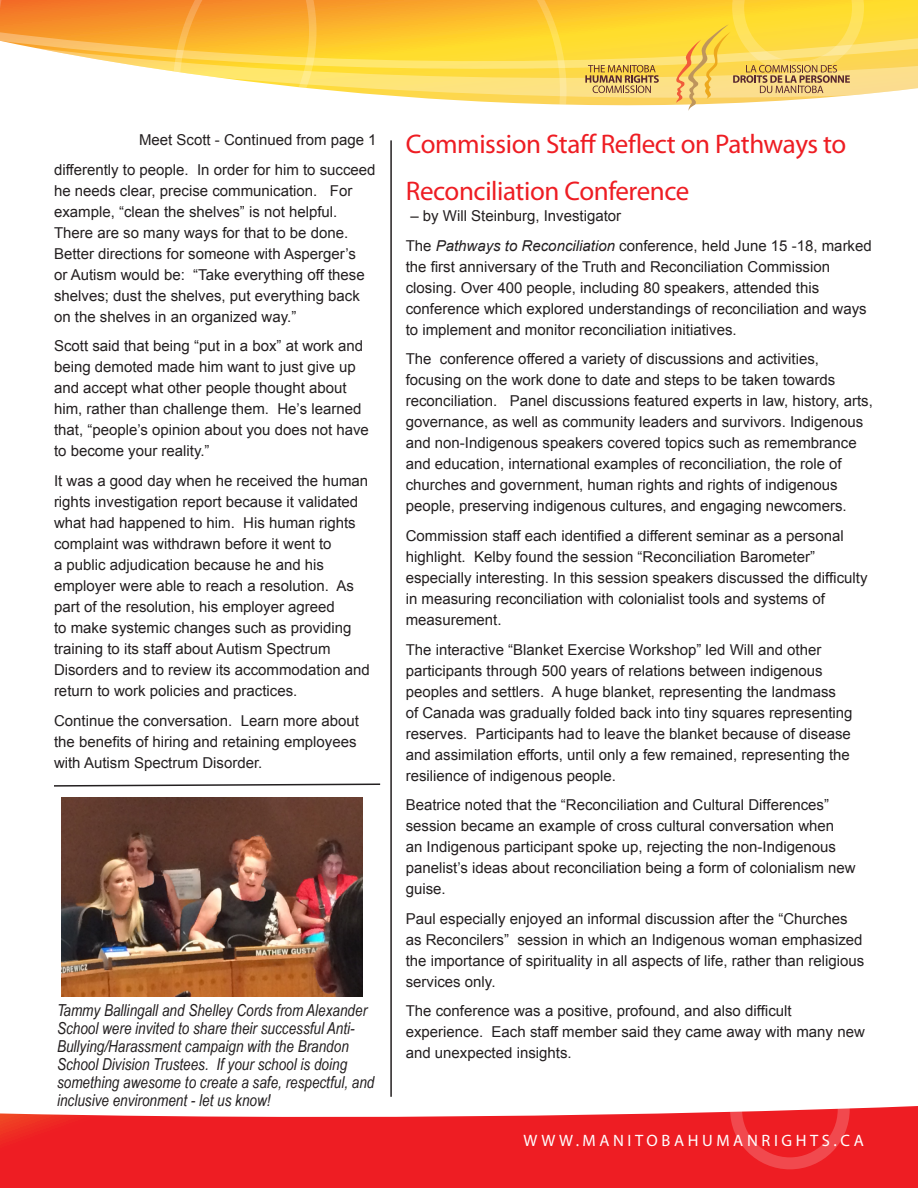
<style>
.page{position:relative;width:918px;height:1188px;background:#fff}
.page>*{position:absolute;margin:0;border:0;box-sizing:border-box;transform-origin:0 0}
.t1{font:27px/46.5px "Myriad Pro";letter-spacing:-.015em;color:#ee1d23}
.text_body{font:italic 16.5px/18px "Arial Narrow";color:#231f20}
.t2{font:16.5px "Myriad Pro";letter-spacing:.22em;color:#fff}
.text_body-2{font:15px/21px "Arial";color:#231f20}
.s1{font-style:italic}
</style>
<div class="page">
<svg style="left:0;top:1106px;width:918px;height:82px;background:#ef3439"></svg>
<div style="left:730px;top:1050px;width:120px;height:119px;border:12px solid #fff;border-radius:50%"></div>
<svg style="left:567px;top:0;width:351px;height:106px;background:#fdda56"></svg>
<svg style="left:0;top:0;width:173px;height:72px"></svg>
<svg style="left:173px;top:0;width:394px;height:105px;background:#fdcf59"></svg>
<svg style="left:585px;top:65px;width:74px;height:28px;background:#cba759"></svg>
<svg style="left:676px;top:0;width:188px;height:111px;background:#f5d463"></svg>
<hr style="left:390px;top:140px;width:2px;height:957px;background:#231f20">
<img style="left:61px;top:798px;width:302px;height:199px">
<svg style="left:54px;top:783px;width:327px;height:4px"></svg>
<p class="text_body-2" style="left:139px;top:130px;width:239px">Meet Scott - Continued from page 1</p>
<p class="text_body-2" style="left:54px;top:159px;width:323px">differently to people. In order for him to succeed he needs clear, precise communication. For example, “clean the shelves” is not helpful.<br>There are so many ways for that to be done.<br>Better directions for someone with Asperger’s<br>or Autism would be: “Take everything off these shelves; dust the shelves, put everything back on the shelves in an organized way.”</p>
<p class="text_body-2" style="left:54px;top:336px;width:316px">Scott said that being “put in a box” at work and being demoted made him want to just give up and accept what other people thought about him, rather than challenge them. He’s learned that, “people’s opinion about you does not have to become your reality.”</p>
<p class="text_body-2" style="left:54px;top:470px;width:317px">It was a good day when he received the human rights investigation report because it validated what had happened to him. His human rights complaint was withdrawn before it went to<br>a public adjudication because he and his employer were able to reach a resolution. As part of the resolution, his employer agreed<br>to make systemic changes such as providing training to its staff about Autism Spectrum Disorders and to review its accommodation and return to work policies and practices.</p>
<p class="text_body-2" style="left:54px;top:710px;width:307px">Continue the conversation. Learn more about the benefits of hiring and retaining employees with Autism Spectrum Disorder.</p>
<p class="text_body" style="left:57px;top:1001px;width:319px">Tammy Ballingall and Shelley Cords from Alexander School were invited to share their successful Anti-Bullying/Harassment campaign with the Brandon School Division Trustees. If your school is doing something awesome to create a safe, respectful, and inclusive environment - let us know!</p>
<p class="t1" style="left:406px;top:121px;width:442px">Commission Staff Reflect on Pathways to<br>Reconciliation Conference</p>
<p class="text_body-2" style="left:410px;top:205px;width:212px">– by Will Steinburg, Investigator</p>
<p class="text_body-2" style="left:406px;top:235px;width:468px">The <span class="s1">Pathways to Reconciliation</span> conference, held June 15 -18, marked the first anniversary of the Truth and Reconciliation Commission closing. Over 400 people, including 80 speakers, attended this conference which explored understandings of reconciliation and ways to implement and monitor reconciliation initiatives.</p>
<p class="text_body-2" style="left:406px;top:349px;width:469px">The conference offered a variety of discussions and activities, focusing on the work done to date and steps to be taken towards reconciliation. Panel discussions featured experts in law, history, arts, governance, as well as community leaders and survivors. Indigenous and non-Indigenous speakers covered topics such as remembrance and education, international examples of reconciliation, the role of churches and government, human rights and rights of indigenous people, preserving indigenous cultures, and engaging newcomers.</p>
<p class="text_body-2" style="left:406px;top:525px;width:463px">Commission staff each identified a different seminar as a personal highlight. Kelby found the session “Reconciliation Barometer” especially interesting. In this session speakers discussed the difficulty in measuring reconciliation with colonialist tools and systems of measurement.</p>
<p class="text_body-2" style="left:406px;top:639px;width:448px">The interactive “Blanket Exercise Workshop” led Will and other participants through 500 years of relations between indigenous peoples and settlers. A huge blanket, representing the landmass<br>of Canada was gradually folded back into tiny squares representing reserves. Participants had to leave the blanket because of disease and assimilation efforts, until only a few remained, representing the resilience of indigenous people.</p>
<p class="text_body-2" style="left:406px;top:795px;width:451px">Beatrice noted that the “Reconciliation and Cultural Differences” session became an example of cross cultural conversation when<br>an Indigenous participant spoke up, rejecting the non-Indigenous panelist’s ideas about reconciliation being a form of colonialism new guise.</p>
<p class="text_body-2" style="left:406px;top:908px;width:460px">Paul especially enjoyed an informal discussion after the “Churches as Reconcilers” session in which an Indigenous woman emphasized the importance of spirituality in all aspects of life, rather than religious services only.</p>
<p class="text_body-2" style="left:406px;top:1001px;width:461px">The conference was a positive, profound, and also difficult experience. Each staff member said they came away with many new and unexpected insights.</p>
<p class="t2" style="left:524px;top:1131px;width:342px">WWW.MANITOBAHUMANRIGHTS.CA</p>
</div>
